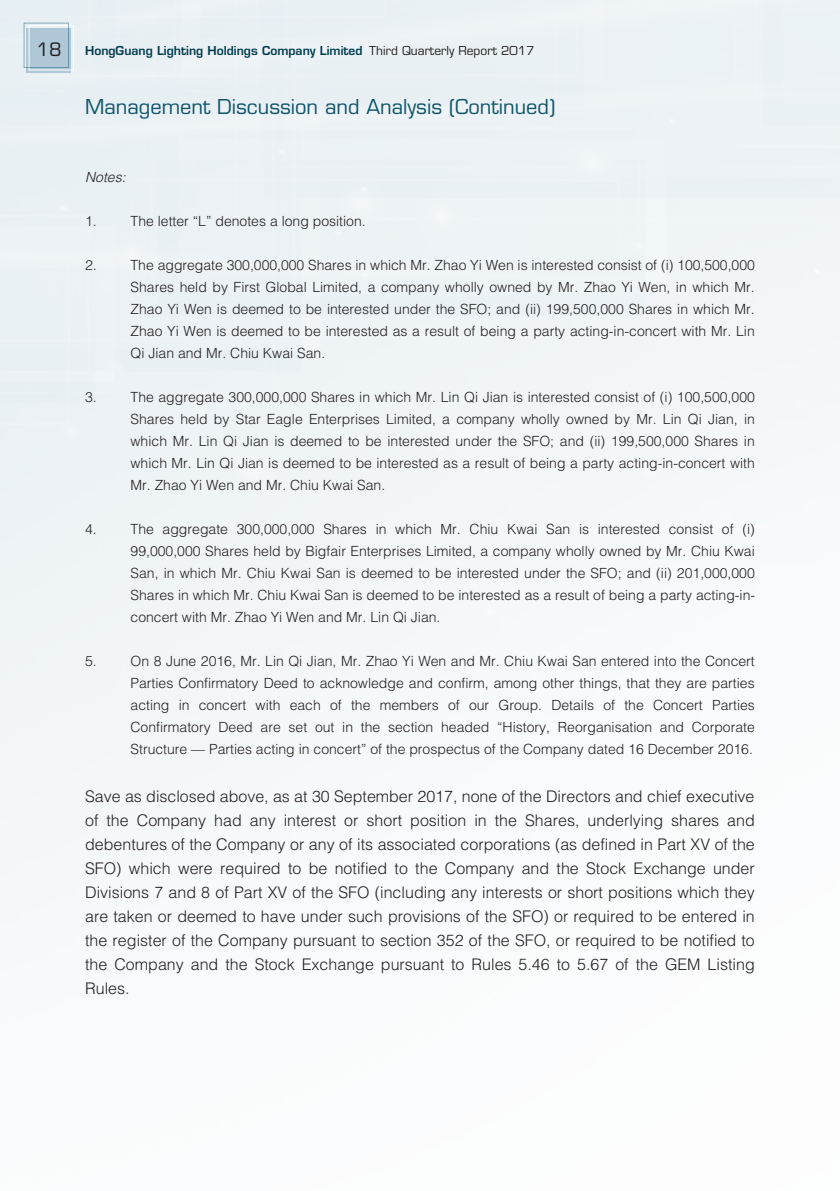
<style>
.page{position:relative;width:840px;height:1191px;background:#fff}
.page>*{position:absolute;margin:0;border:0;box-sizing:border-box;transform-origin:0 0}
.t1{font:20px "Eurostile LT Std";color:#10556a}
.t2{font:18px "Eurostile LT Std";color:#231f20}
.t3{font:300 16px/24px "Helvetica LT Std";color:#231f20;text-align:justify}
.t4{font:300 14px/22px "Helvetica LT Std";color:#231f20;text-align:justify}
.t5{font:italic 300 14px "Helvetica LT Std";color:#231f20}
.t6{font:600 12px "Eurostile LT Std";color:#003b4e}
.s1{font-weight:400;color:#231f20}
</style>
<div class="page">
<div style="left:27px;top:28px;width:44px;height:45px;background:#afc7d6"></div>
<div style="left:29px;top:25px;width:45px;height:46px;border:1px solid #fff"></div>
<p class="t2" style="left:37px;top:39px;width:26px">18</p>
<p class="t6" style="left:85px;top:43px;width:450px">HongGuang Lighting Holdings Company Limited <span class="s1">Third Quarterly Report 2017</span></p>
<h1 class="t1" style="left:85px;top:94px;width:471px">Management Discussion and Analysis (Continued)</h1>
<p class="t5" style="left:85px;top:168px;width:42px">Notes:</p>
<p class="t4" style="left:85px;top:210px;width:13px">1.</p>
<p class="t4" style="left:130px;top:210px;width:237px">The letter “L” denotes a long position.</p>
<p class="t4" style="left:85px;top:254px;width:13px">2.</p>
<p class="t4" style="left:130px;top:254px;width:625px">The aggregate 300,000,000 Shares in which Mr. Zhao Yi Wen is interested consist of (i) 100,500,000<br>Shares held by First Global Limited, a company wholly owned by Mr. Zhao Yi Wen, in which Mr.<br>Zhao Yi Wen is deemed to be interested under the SFO; and (ii) 199,500,000 Shares in which Mr.<br>Zhao Yi Wen is deemed to be interested as a result of being a party acting-in-concert with Mr. Lin Qi Jian and Mr. Chiu Kwai San.</p>
<p class="t4" style="left:85px;top:386px;width:13px">3.</p>
<p class="t4" style="left:130px;top:386px;width:625px">The aggregate 300,000,000 Shares in which Mr. Lin Qi Jian is interested consist of (i) 100,500,000<br>Shares held by Star Eagle Enterprises Limited, a company wholly owned by Mr. Lin Qi Jian, in which Mr. Lin Qi Jian is deemed to be interested under the SFO; and (ii) 199,500,000 Shares in which Mr. Lin Qi Jian is deemed to be interested as a result of being a party acting-in-concert with Mr. Zhao Yi Wen and Mr. Chiu Kwai San.</p>
<p class="t4" style="left:85px;top:518px;width:13px">4.</p>
<p class="t4" style="left:130px;top:518px;width:625px">The aggregate 300,000,000 Shares in which Mr. Chiu Kwai San is interested consist of (i)<br>99,000,000 Shares held by Bigfair Enterprises Limited, a company wholly owned by Mr. Chiu Kwai San, in which Mr. Chiu Kwai San is deemed to be interested under the SFO; and (ii) 201,000,000<br>Shares in which Mr. Chiu Kwai San is deemed to be interested as a result of being a party acting-in&shy;concert with Mr. Zhao Yi Wen and Mr. Lin Qi Jian.</p>
<p class="t4" style="left:85px;top:650px;width:13px">5.</p>
<p class="t4" style="left:130px;top:650px;width:625px">On 8 June 2016, Mr. Lin Qi Jian, Mr. Zhao Yi Wen and Mr. Chiu Kwai San entered into the Concert Parties Confirmatory Deed to acknowledge and confirm, among other things, that they are parties acting in concert with each of the members of our Group. Details of the Concert Parties Confirmatory Deed are set out in the section headed “History, Reorganisation and Corporate Structure — Parties acting in concert” of the prospectus of the Company dated 16 December 2016.</p>
<p class="t3" style="left:85px;top:784px;width:671px">Save as disclosed above, as at 30 September 2017, none of the Directors and chief executive of the Company had any interest or short position in the Shares, underlying shares and debentures of the Company or any of its associated corporations (as defined in Part XV of the SFO) which were required to be notified to the Company and the Stock Exchange under Divisions 7 and 8 of Part XV of the SFO (including any interests or short positions which they are taken or deemed to have under such provisions of the SFO) or required to be entered in the register of the Company pursuant to section 352 of the SFO, or required to be notified to the Company and the Stock Exchange pursuant to Rules 5.46 to 5.67 of the GEM Listing Rules.</p>
</div>
